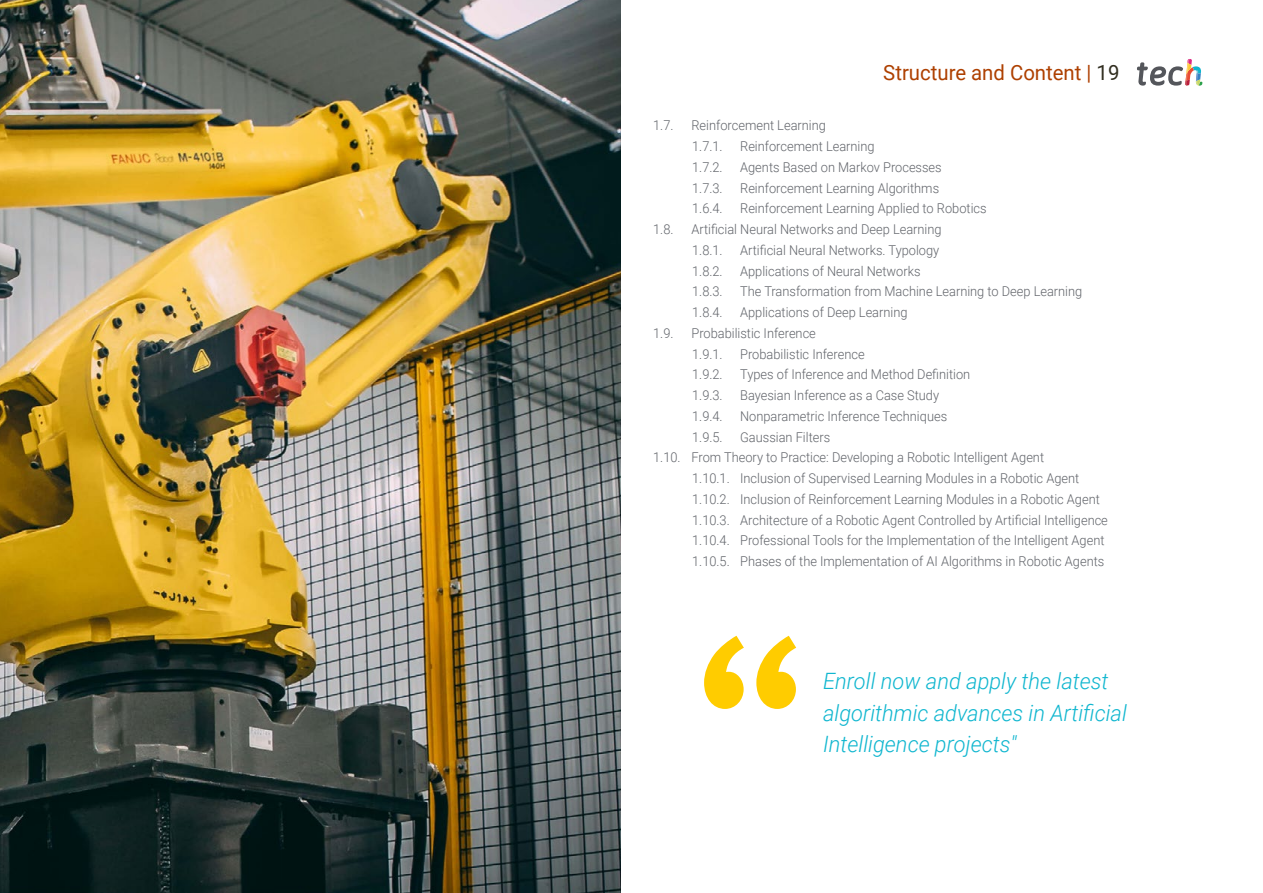
<style>
.page{position:relative;width:1263px;height:893px;background:#fff}
.page>*{position:absolute;margin:0;border:0;box-sizing:border-box;transform-origin:0 0}
.t1{font:italic 300 22.5px/31.5px "Roboto";color:#0fb6cf}
.t2{font:21px "Roboto";color:#ae4000}
.t3{font:300 13.5px/20.7px "Roboto";color:#61646a;scale:.95 1}
.s1{color:#312e20}
</style>
<div class="page">
<svg style="left:1137px;top:59px;width:65px;height:27px"></svg>
<img style="left:0;top:0;width:621px;height:893px">
<svg style="left:704px;top:636px;width:92px;height:73px"></svg>
<h2 class="t2" style="left:883px;top:57px;width:238px">Structure and Content | <span class="s1">19</span></h2>
<p class="t3" style="left:653px;top:115px;width:23px">1.7.</p>
<p class="t3" style="left:691px;top:115px;width:143px">Reinforcement Learning<br>1.7.1.</p>
<p class="t3" style="left:740px;top:136px;width:143px">Reinforcement Learning</p>
<p class="t3" style="left:692px;top:156px;width:34px">1.7.2.</p>
<p class="t3" style="left:740px;top:156px;width:214px">Agents Based on Markov Processes</p>
<p class="t3" style="left:692px;top:177px;width:34px">1.7.3.</p>
<p class="t3" style="left:740px;top:177px;width:211px">Reinforcement Learning Algorithms</p>
<p class="t3" style="left:692px;top:198px;width:34px">1.6.4.</p>
<p class="t3" style="left:740px;top:198px;width:261px">Reinforcement Learning Applied to Robotics</p>
<p class="t3" style="left:653px;top:219px;width:23px">1.8.</p>
<p class="t3" style="left:691px;top:219px;width:265px">Artificial Neural Networks and Deep Learning<br>1.8.1.</p>
<p class="t3" style="left:740px;top:239px;width:211px">Artificial Neural Networks. Typology</p>
<p class="t3" style="left:692px;top:260px;width:34px">1.8.2.</p>
<p class="t3" style="left:740px;top:260px;width:191px">Applications of Neural Networks</p>
<p class="t3" style="left:692px;top:281px;width:34px">1.8.3.</p>
<p class="t3" style="left:740px;top:281px;width:362px">The Transformation from Machine Learning to Deep Learning</p>
<p class="t3" style="left:692px;top:302px;width:34px">1.8.4.</p>
<p class="t3" style="left:740px;top:302px;width:178px">Applications of Deep Learning</p>
<p class="t3" style="left:653px;top:322px;width:23px">1.9.</p>
<p class="t3" style="left:691px;top:322px;width:133px">Probabilistic Inference<br>1.9.1.</p>
<p class="t3" style="left:740px;top:343px;width:133px">Probabilistic Inference</p>
<p class="t3" style="left:692px;top:364px;width:34px">1.9.2.</p>
<p class="t3" style="left:740px;top:364px;width:244px">Types of Inference and Method Definition</p>
<p class="t3" style="left:692px;top:385px;width:34px">1.9.3.</p>
<p class="t3" style="left:740px;top:385px;width:211px">Bayesian Inference as a Case Study</p>
<p class="t3" style="left:692px;top:405px;width:34px">1.9.4.</p>
<p class="t3" style="left:740px;top:405px;width:219px">Nonparametric Inference Techniques</p>
<p class="t3" style="left:692px;top:426px;width:34px">1.9.5.</p>
<p class="t3" style="left:740px;top:426px;width:96px">Gaussian Filters</p>
<p class="t3" style="left:653px;top:447px;width:413px">1.10. From Theory to Practice: Developing a Robotic Intelligent Agent</p>
<p class="t3" style="left:692px;top:468px;width:409px">1.10.1. Inclusion of Supervised Learning Modules in a Robotic Agent</p>
<p class="t3" style="left:692px;top:488px;width:431px">1.10.2. Inclusion of Reinforcement Learning Modules in a Robotic Agent</p>
<p class="t3" style="left:692px;top:509px;width:439px">1.10.3. Architecture of a Robotic Agent Controlled by Artificial Intelligence</p>
<p class="t3" style="left:692px;top:530px;width:436px">1.10.4. Professional Tools for the Implementation of the Intelligent Agent</p>
<p class="t3" style="left:692px;top:551px;width:435px">1.10.5. Phases of the Implementation of AI Algorithms in Robotic Agents</p>
<h1 class="t1" style="left:823px;top:665px;width:305px">Enroll now and apply the latest algorithmic advances in Artificial<br>Intelligence projects"</h1>
</div>
